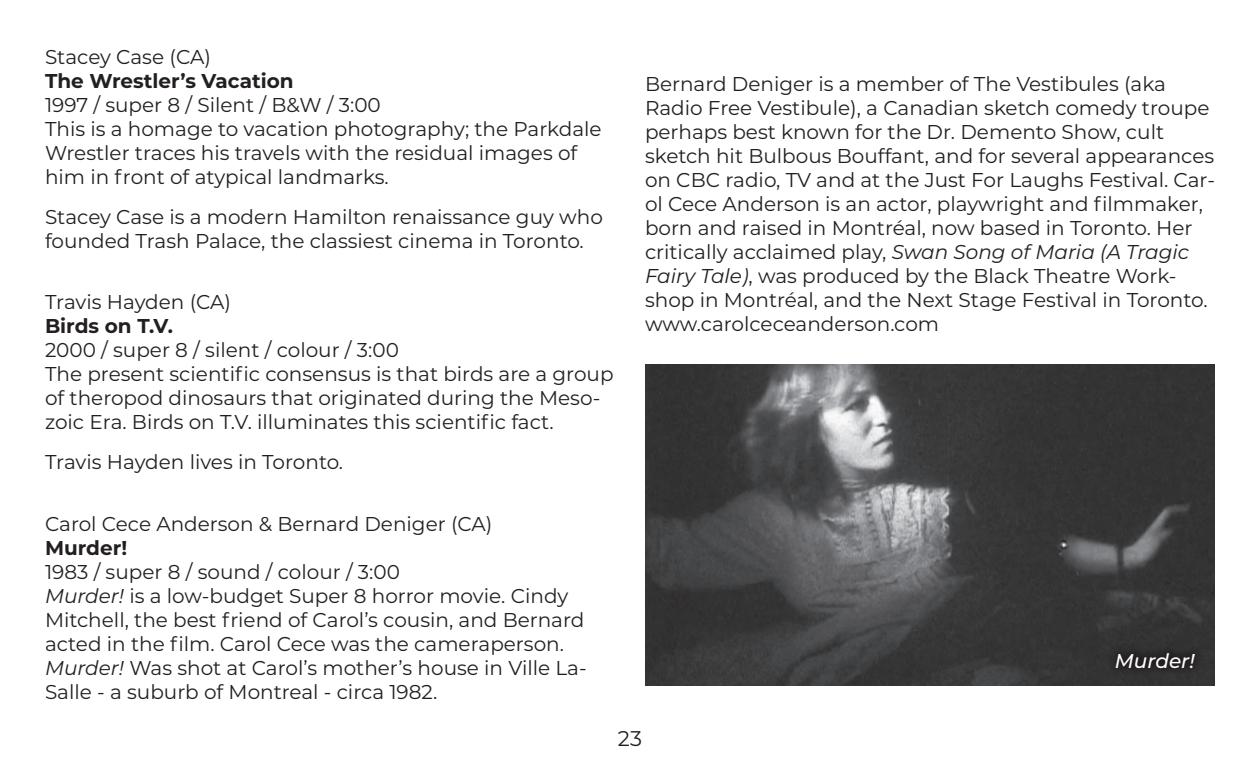
<style>
.page{position:relative;width:1260px;height:765px;background:#fff}
.page>*{position:absolute;margin:0;border:0;box-sizing:border-box;transform-origin:0 0}
.t1{font:21.25px "Montserrat";color:#231f20}
.t2{font:20px/24px "Montserrat";color:#231f20}
.t3{font:700 20px "Montserrat";color:#231f20}
.Art_Title_Overlay{font:italic 500 20px "Montserrat";color:#fff}
.s1{font-style:italic}
</style>
<div class="page">
<img style="left:645px;top:365px;width:570px;height:320px">
<div style="left:1106px;top:642px;width:99px;height:35px;background:linear-gradient(to right,#2c2a2b,#2c2a2b)"></div>
<p class="t2" style="left:45px;top:45px;width:167px">Stacey Case (CA)</p>
<p class="t3" style="left:45px;top:67px;width:250px">The Wrestler’s Vacation</p>
<p class="t2" style="left:45px;top:93px;width:337px">1997 / super 8 / Silent / B&amp;W / 3:00</p>
<p class="t2" style="left:45px;top:117px;width:558px">This is a homage to vacation photography; the Parkdale<br>Wrestler traces his travels with the residual images of him in front of atypical landmarks.</p>
<p class="t2" style="left:45px;top:205px;width:559px">Stacey Case is a modern Hamilton renaissance guy who founded Trash Palace, the classiest cinema in Toronto.</p>
<p class="t2" style="left:45px;top:290px;width:188px">Travis Hayden (CA)</p>
<p class="t3" style="left:45px;top:312px;width:130px">Birds on T.V.</p>
<p class="t2" style="left:45px;top:338px;width:355px">2000 / super 8 / silent / colour / 3:00</p>
<p class="t2" style="left:45px;top:362px;width:570px">The present scientific consensus is that birds are a group of theropod dinosaurs that originated during the Meso&shy;zoic Era. Birds on T.V. illuminates this scientific fact.</p>
<p class="t2" style="left:45px;top:450px;width:300px">Travis Hayden lives in Toronto.</p>
<p class="t2" style="left:45px;top:511px;width:449px">Carol Cece Anderson &amp; Bernard Deniger (CA)</p>
<p class="t3" style="left:45px;top:533px;width:84px">Murder!</p>
<p class="t2" style="left:45px;top:559px;width:356px">1983 / super 8 / sound / colour / 3:00</p>
<p class="t2" style="left:45px;top:583px;width:543px"><span class="s1">Murder!</span> is a low-budget Super 8 horror movie. Cindy Mitchell, the best friend of Carol’s cousin, and Bernard acted in the film. Carol Cece was the cameraperson.<br><span class="s1">Murder!</span> Was shot at Carol’s mother’s house in Ville La-Salle - a suburb of Montreal - circa 1982.</p>
<p class="t2" style="left:645px;top:71px;width:572px">Bernard Deniger is a member of The Vestibules (aka Radio Free Vestibule), a Canadian sketch comedy troupe perhaps best known for the Dr. Demento Show, cult sketch hit Bulbous Bouffant, and for several appearances on CBC radio, TV and at the Just For Laughs Festival. Car&shy;ol Cece Anderson is an actor, playwright and filmmaker, born and raised in Montréal, now based in Toronto. Her critically acclaimed play, <span class="s1">Swan Song of Maria (A Tragic Fairy Tale)</span>, was produced by the Black Theatre Work&shy;shop in Montréal, and the Next Stage Festival in Toronto. www.carolceceanderson.com</p>
<p class="Art_Title_Overlay" style="left:1115px;top:647px;width:82px">Murder!</p>
<p class="t1" style="left:618px;top:723px;width:26px">23</p>
</div>
